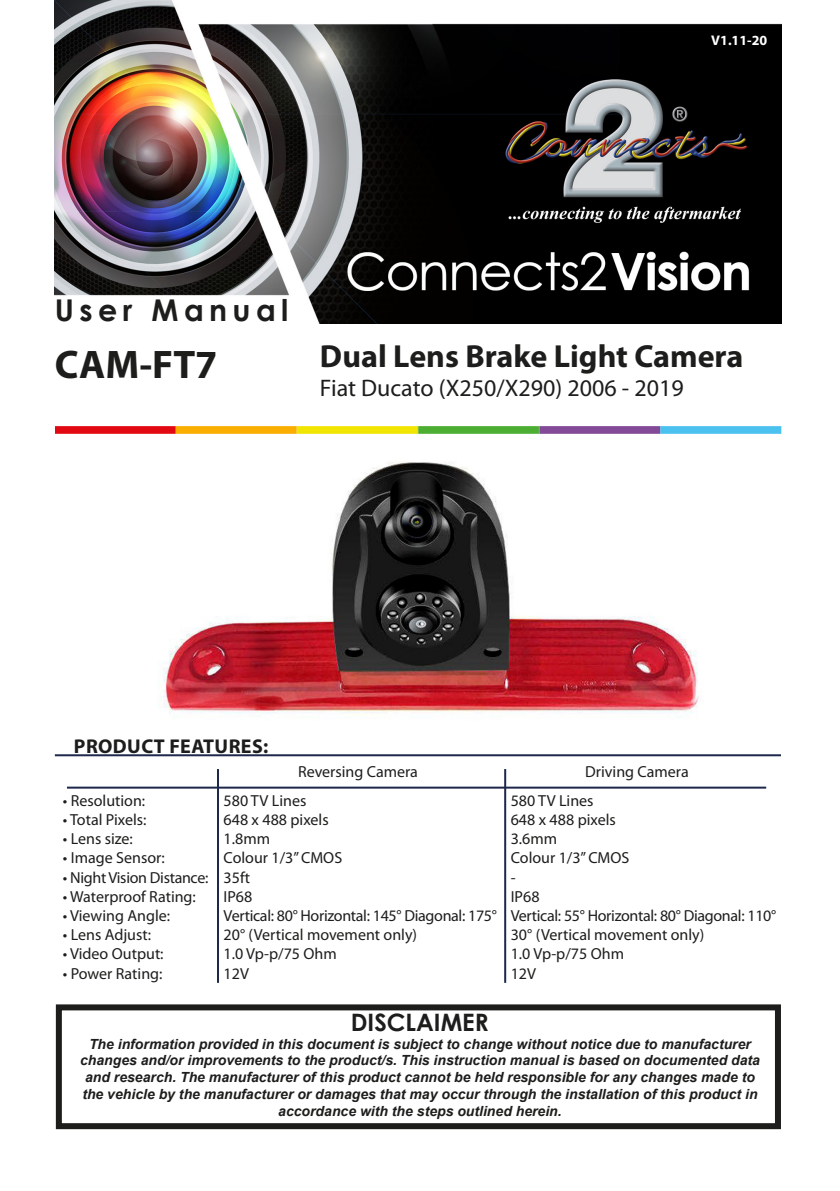
<style>
.page{position:relative;width:840px;height:1191px;background:#fff}
.page>*{position:absolute;margin:0;border:0;box-sizing:border-box;transform-origin:0 0}
.t1{font:700 40px "Myriad Pro";color:#1d1d1b}
.t2{font:700 32px "Myriad Pro";color:#1d1d1b}
.t3{font:700 30px "Century Gothic";letter-spacing:.18em;color:#1d1d1b}
.t4{font:24px "Myriad Pro";color:#1d1d1b}
.t5{font:700 24px "Century Gothic";color:#1d1d1b}
.t6{font:700 20px "Myriad Pro";letter-spacing:.02em;color:#1d1d1b}
.t7{font:16px "Myriad Pro";color:#1d1d1b}
.t8{font:16px "Myriad Pro";letter-spacing:-.02em;color:#1d1d1b}
.t9{font:italic 700 14px/16.8px "Arial";color:#1d1d1b;text-align:center}
.t10{font:700 14px "Myriad Pro";color:#fff}
</style>
<div class="page">
<img style="left:55px;top:0;width:725px;height:323px">
<hr style="left:55px;top:754px;width:725px;height:2px;background:#1e284c">
<img style="left:56px;top:426px;width:726px;height:8px">
<img style="left:158px;top:462px;width:541px;height:255px">
<div style="left:56px;top:1004px;width:724px;height:125px;border:6px solid #1d1d1b"></div>
<hr style="left:67px;top:786px;width:698px;height:2px;background:#1e284c">
<hr style="left:217px;top:769px;width:2px;height:213px;background:#1e284c">
<hr style="left:504px;top:769px;width:2px;height:213px;background:#1e284c">
<p class="t10" style="left:711px;top:31px;width:57px">V1.11-20</p>
<p class="t3" style="left:55px;top:288px;width:235px">User Manual</p>
<p class="t1" style="left:55px;top:339px;width:164px">CAM-FT7</p>
<p class="t2" style="left:320px;top:335px;width:424px">Dual Lens Brake Light Camera</p>
<p class="t4" style="left:320px;top:373px;width:365px">Fiat Ducato (X250/X290) 2006 - 2019</p>
<p class="t6" style="left:74px;top:733px;width:196px">PRODUCT FEATURES:</p>
<p class="t7" style="left:63px;top:790px;width:84px">• Resolution:</p>
<p class="t7" style="left:63px;top:809px;width:85px">• Total Pixels:</p>
<p class="t7" style="left:63px;top:829px;width:71px">• Lens size:</p>
<p class="t7" style="left:63px;top:848px;width:103px">• Image Sensor:</p>
<p class="t8" style="left:63px;top:867px;width:147px">• Night Vision Distance:</p>
<p class="t7" style="left:63px;top:886px;width:134px">• Waterproof Rating:</p>
<p class="t7" style="left:63px;top:905px;width:109px">• Viewing Angle:</p>
<p class="t7" style="left:63px;top:925px;width:90px">• Lens Adjust:</p>
<p class="t7" style="left:63px;top:944px;width:102px">• Video Output:</p>
<p class="t7" style="left:63px;top:963px;width:101px">• Power Rating:</p>
<p class="t7" style="left:298px;top:762px;width:121px">Reversing Camera</p>
<p class="t7" style="left:585px;top:762px;width:105px">Driving Camera</p>
<p class="t7" style="left:223px;top:790px;width:84px">580 TV Lines</p>
<p class="t7" style="left:223px;top:809px;width:106px">648 x 488 pixels</p>
<p class="t7" style="left:223px;top:829px;width:48px">1.8mm</p>
<p class="t7" style="left:223px;top:848px;width:120px">Colour 1/3” CMOS</p>
<p class="t7" style="left:223px;top:867px;width:28px">35ft</p>
<p class="t7" style="left:223px;top:886px;width:30px">IP68</p>
<p class="t8" style="left:223px;top:905px;width:275px">Vertical: 80° Horizontal: 145° Diagonal: 175°</p>
<p class="t7" style="left:223px;top:925px;width:195px">20° (Vertical movement only)</p>
<p class="t7" style="left:223px;top:944px;width:115px">1.0 Vp-p/75 Ohm</p>
<p class="t7" style="left:223px;top:963px;width:27px">12V</p>
<p class="t7" style="left:510px;top:790px;width:84px">580 TV Lines</p>
<p class="t7" style="left:510px;top:809px;width:106px">648 x 488 pixels</p>
<p class="t7" style="left:510px;top:829px;width:48px">3.6mm</p>
<p class="t7" style="left:510px;top:848px;width:120px">Colour 1/3” CMOS</p>
<p class="t7" style="left:510px;top:867px;width:6px">-</p>
<p class="t7" style="left:510px;top:886px;width:30px">IP68</p>
<p class="t8" style="left:510px;top:905px;width:267px">Vertical: 55° Horizontal: 80° Diagonal: 110°</p>
<p class="t7" style="left:510px;top:925px;width:195px">30° (Vertical movement only)</p>
<p class="t7" style="left:510px;top:944px;width:115px">1.0 Vp-p/75 Ohm</p>
<p class="t7" style="left:510px;top:963px;width:27px">12V</p>
<p class="t5" style="left:350px;top:1004px;width:139px">DISCLAIMER</p>
<p class="t9" style="left:80px;top:1035px;width:681px">The information provided in this document is subject to change without notice due to manufacturer changes and/or improvements to the product/s. This instruction manual is based on documented data and research. The manufacturer of this product cannot be held responsible for any changes made to the vehicle by the manufacturer or damages that may occur through the installation of this product in accordance with the steps outlined herein.</p>
</div>
